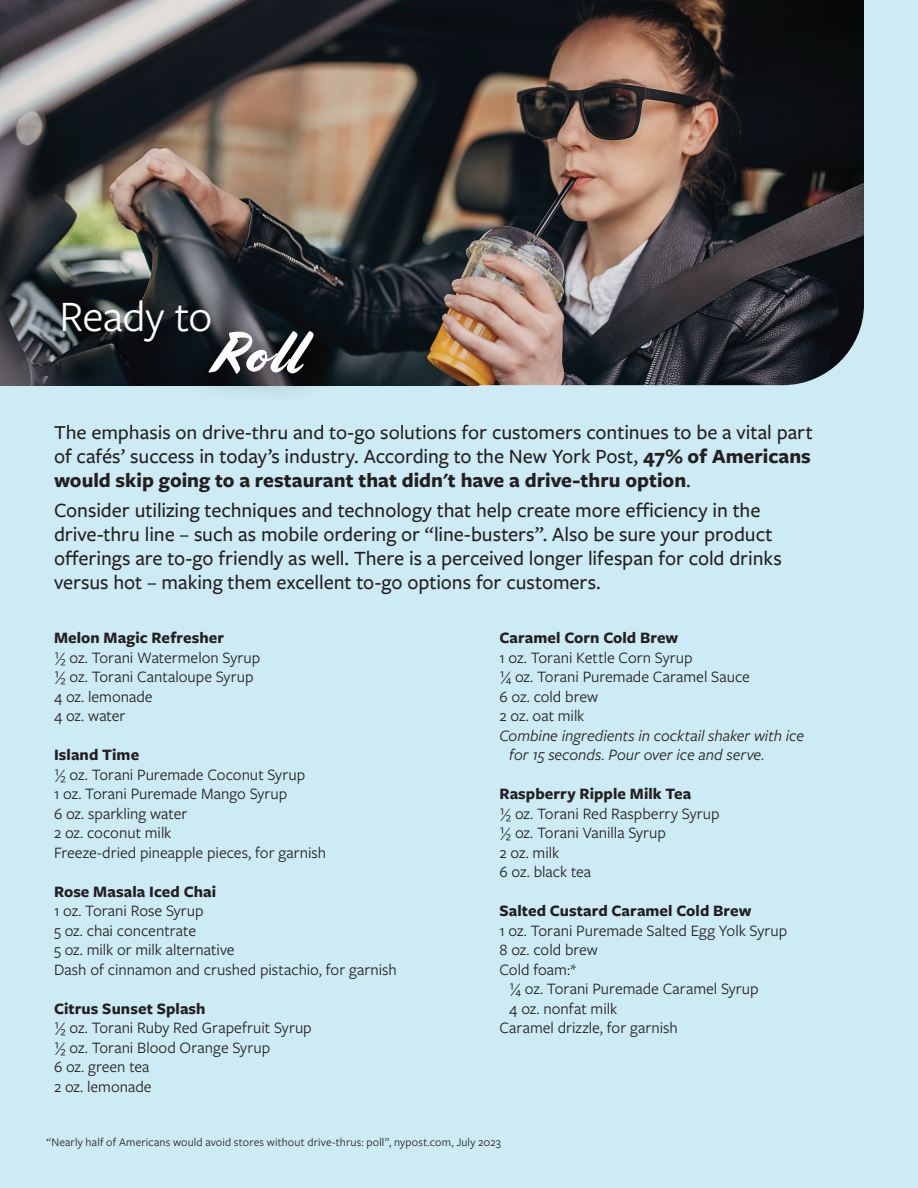
<style>
.page{position:relative;width:918px;height:1188px;background:#cdebf4}
.page>*{position:absolute;margin:0;border:0;box-sizing:border-box;transform-origin:0 0}
.t1{font:57px "Cortado";color:#fff}
.t2{font:45px "Freight Sans Pro";letter-spacing:-.015em;color:#fff}
.t3{font:500 21px/24px "Freight Sans Pro";letter-spacing:-.005em;color:#231f20;text-align:justify}
.t4{font:16.5px/19.5px "Freight Sans Pro";color:#231f20}
.t5{font:700 16.5px "Freight Sans Pro";letter-spacing:.005em;color:#231f20}
.t6{font:italic 16.5px/19.5px "Freight Sans Pro";color:#231f20}
.t7{font:12px "Freight Sans Pro";letter-spacing:.015em;color:#231f20}
.s1{font-weight:700}
</style>
<div class="page">
<img style="left:0;top:0;width:864px;height:385px">
<img style="left:0;top:254px;width:478px;height:171px">
<img style="left:54px;top:425px;width:415px;height:4px">
<h2 class="t2" style="left:60px;top:287px;width:154px">Ready to</h2>
<h1 class="t1" style="left:213px;top:319px;width:94px">Roll</h1>
<p class="t3" style="left:54px;top:420px;width:760px">The emphasis on drive-thru and to-go solutions for customers continues to be a vital part of cafés’ success in today’s industry. According to the New York Post, <span class="s1">47% of Americans would skip going to a restaurant that didn't have a drive-thru option</span>.</p>
<p class="t3" style="left:54px;top:498px;width:729px;text-align:left">Consider utilizing techniques and technology that help create more efficiency in the drive-thru line – such as mobile ordering or “line-busters”. Also be sure your product offerings are to-go friendly as well. There is a perceived longer lifespan for cold drinks versus hot – making them excellent to-go options for customers.</p>
<p class="t5" style="left:500px;top:626px;width:180px">Caramel Corn Cold Brew</p>
<p class="t4" style="left:500px;top:647px;width:252px">1 oz. Torani Kettle Corn Syrup<br>¼ oz. Torani Puremade Caramel Sauce<br>6 oz. cold brew<br>2 oz. oat milk</p>
<p class="t6" style="left:509px;top:725px;width:296px;text-indent:-10px">Combine ingredients in cocktail shaker with ice for 15 seconds. Pour over ice and serve.</p>
<p class="t5" style="left:500px;top:782px;width:193px">Raspberry Ripple Milk Tea</p>
<p class="t4" style="left:500px;top:803px;width:222px">½ oz. Torani Red Raspberry Syrup ½ oz. Torani Vanilla Syrup<br>2 oz. milk<br>6 oz. black tea</p>
<p class="t5" style="left:500px;top:900px;width:253px">Salted Custard Caramel Cold Brew</p>
<p class="t4" style="left:500px;top:920px;width:289px">1 oz. Torani Puremade Salted Egg Yolk Syrup</p>
<p class="t4" style="left:500px;top:939px;width:100px">8 oz. cold brew</p>
<p class="t4" style="left:500px;top:959px;width:78px">Cold foam:*</p>
<p class="t4" style="left:509px;top:978px;width:251px">¼ oz. Torani Puremade Caramel Syrup</p>
<p class="t4" style="left:509px;top:998px;width:109px">4 oz. nonfat milk</p>
<p class="t4" style="left:500px;top:1017px;width:180px">Caramel drizzle, for garnish</p>
<p class="t5" style="left:54px;top:627px;width:172px">Melon Magic Refresher</p>
<p class="t4" style="left:54px;top:647px;width:208px">½ oz. Torani Watermelon Syrup ½ oz. Torani Cantaloupe Syrup<br>4 oz. lemonade<br>4 oz. water</p>
<p class="t5" style="left:54px;top:744px;width:87px">Island Time</p>
<p class="t4" style="left:54px;top:764px;width:274px">½ oz. Torani Puremade Coconut Syrup<br>1 oz. Torani Puremade Mango Syrup<br>6 oz. sparkling water<br>2 oz. coconut milk<br>Freeze-dried pineapple pieces, for garnish</p>
<p class="t5" style="left:54px;top:880px;width:164px">Rose Masala Iced Chai</p>
<p class="t4" style="left:54px;top:901px;width:344px">1 oz. Torani Rose Syrup<br>5 oz. chai concentrate<br>5 oz. milk or milk alternative<br>Dash of cinnamon and crushed pistachio, for garnish</p>
<p class="t5" style="left:54px;top:997px;width:153px">Citrus Sunset Splash</p>
<p class="t4" style="left:54px;top:1018px;width:259px">½ oz. Torani Ruby Red Grapefruit Syrup ½ oz. Torani Blood Orange Syrup<br>6 oz. green tea<br>2 oz. lemonade</p>
<p class="t7" style="left:47px;top:1134px;width:456px">“Nearly half of Americans would avoid stores without drive-thrus: poll”, nypost.com, July 2023</p>
</div>
